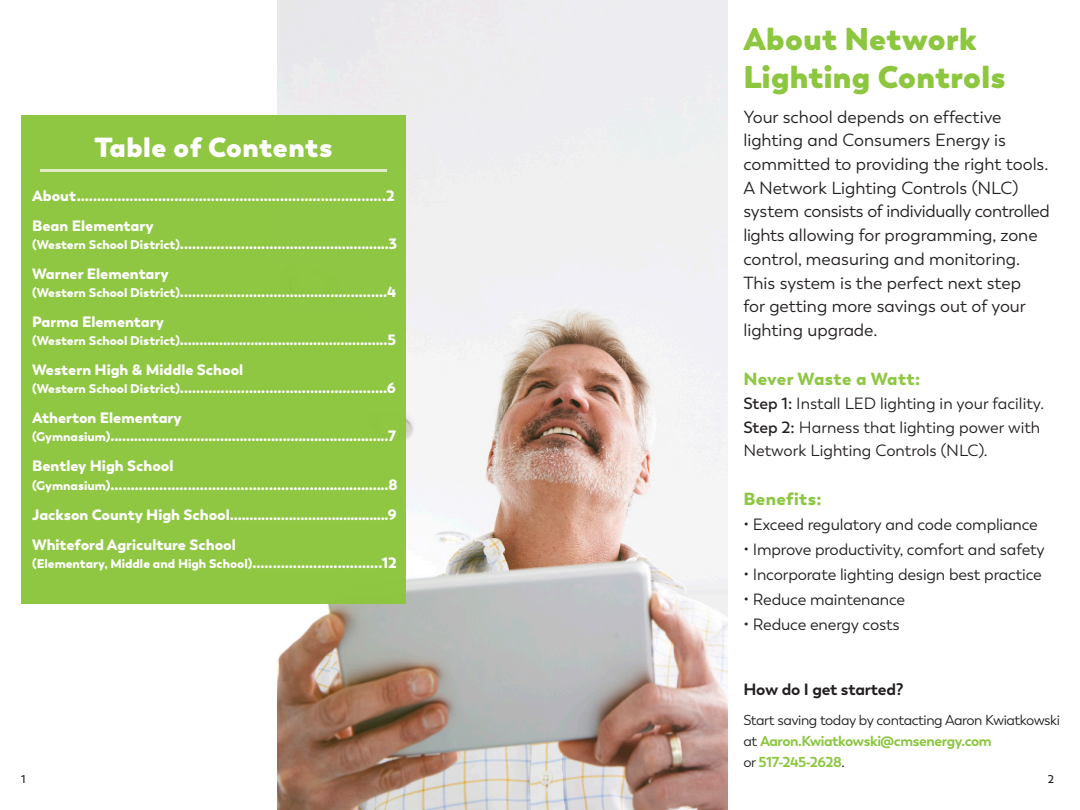
<style>
.page{position:relative;width:1080px;height:810px;background:#fff}
.page>*{position:absolute;margin:0;border:0;box-sizing:border-box;transform-origin:0 0}
.Header_main{font:800 31.25px/37.5px "Boston";letter-spacing:.01em;color:#8dc63f}
.Header_main-2{font:800 27.5px "Boston";letter-spacing:.015em;color:#fff}
.t1{font:17.5px/23.8px "Boston";color:#231f20}
.t2{font:900 17.5px "Boston";letter-spacing:.02em;color:#8ec743}
.t3{font:16.25px/23.8px "Boston";letter-spacing:-.01em;color:#231f20}
.t4{font:700 16.25px "Boston";letter-spacing:-.01em;color:#231f20}
.t5{font:900 15px/18px "Boston";color:#fff}
.t6{font:700 14.38px "Boston";letter-spacing:-.03em;color:#8bc640}
.t7{font:14.38px "Boston";letter-spacing:-.03em;color:#231f20}
.t8{font:600 11.25px "Boston";color:#231f20}
.s1{font-size:12.5px}
.s2{font-weight:600}
.s3{font-weight:400;color:#231f20}
.s4{font-weight:400;color:#040503}
</style>
<div class="page">
<img style="left:278px;top:0;width:449px;height:810px">
<div style="left:21px;top:115px;width:385px;height:489px;background:#8dc63f"></div>
<hr style="left:40px;top:169px;width:347px;height:3px;background:#dfecc6">
<p class="Header_main-2" style="left:95px;top:129px;width:239px">Table of Contents</p>
<p class="t5" style="left:32px;top:187px;width:364px">About............................................................................2</p>
<p class="t5" style="left:32px;top:217px;width:367px">Bean Elementary<br><span class="s1">(Western School District)</span>....................................................3</p>
<p class="t5" style="left:32px;top:265px;width:366px">Warner Elementary<br><span class="s1">(Western School District)</span>...................................................4</p>
<p class="t5" style="left:32px;top:313px;width:133px">Parma Elementary</p>
<p class="t5" style="left:32px;top:331px;width:365px"><span class="s1">(Western School District)</span>.....................................................5</p>
<p class="t5" style="left:32px;top:361px;width:365px">Western High &amp; Middle School<br><span class="s1">(Western School District)</span>...................................................6</p>
<p class="t5" style="left:32px;top:409px;width:366px">Atherton Elementary <span class="s1">(Gymnasium)</span>.......................................................................7</p>
<p class="t5" style="left:32px;top:457px;width:367px;line-height:18.8px">Bentley High School <span class="s1">(Gymnasium)</span>.....................................................................8</p>
<p class="t5" style="left:32px;top:506px;width:366px">Jackson County High School.........................................9</p>
<p class="t5" style="left:32px;top:536px;width:366px">Whiteford Agriculture School<br><span class="s1">(Elementary, Middle and High School)</span>................................12</p>
<p class="Header_main" style="left:743px;top:21px;width:264px">About Network<br>Lighting Controls</p>
<p class="t1" style="left:743px;top:105px;width:308px">Your school depends on effective lighting and Consumers Energy is committed to providing the right tools.<br>A Network Lighting Controls (NLC) system consists of individually controlled lights allowing for programming, zone control, measuring and monitoring.<br>This system is the perfect next step<br>for getting more savings out of your lighting upgrade.</p>
<p class="t2" style="left:743px;top:368px;width:178px">Never Waste a Watt:</p>
<p class="t3" style="left:743px;top:391px;width:302px"><span class="s2">Step 1:</span> Install LED lighting in your facility.</p>
<p class="t3" style="left:743px;top:415px;width:298px"><span class="s2">Step 2:</span> Harness that lighting power with<br>Network Lighting Controls (NLC).</p>
<p class="t2" style="left:743px;top:488px;width:80px">Benefits:</p>
<p class="t3" style="left:743px;top:513px;width:296px">• Exceed regulatory and code compliance</p>
<p class="t3" style="left:743px;top:538px;width:303px">• Improve productivity, comfort and safety</p>
<p class="t3" style="left:743px;top:563px;width:300px">• Incorporate lighting design best practice</p>
<p class="t3" style="left:743px;top:588px;width:163px">• Reduce maintenance</p>
<p class="t3" style="left:743px;top:613px;width:158px">• Reduce energy costs</p>
<p class="t4" style="left:743px;top:679px;width:162px">How do I get started?</p>
<p class="t7" style="left:743px;top:712px;width:318px">Start saving today by contacting Aaron Kwiatkowski</p>
<p class="t6" style="left:743px;top:732px;width:250px"><span class="s3">at</span> Aaron.Kwiatkowski@cmsenergy.com</p>
<p class="t6" style="left:743px;top:754px;width:103px"><span class="s3">or</span> 517-245-2628<span class="s4">.</span></p>
<p class="t8" style="left:21px;top:772px;width:6px">1</p>
<p class="t8" style="left:1048px;top:772px;width:8px">2</p>
</div>
